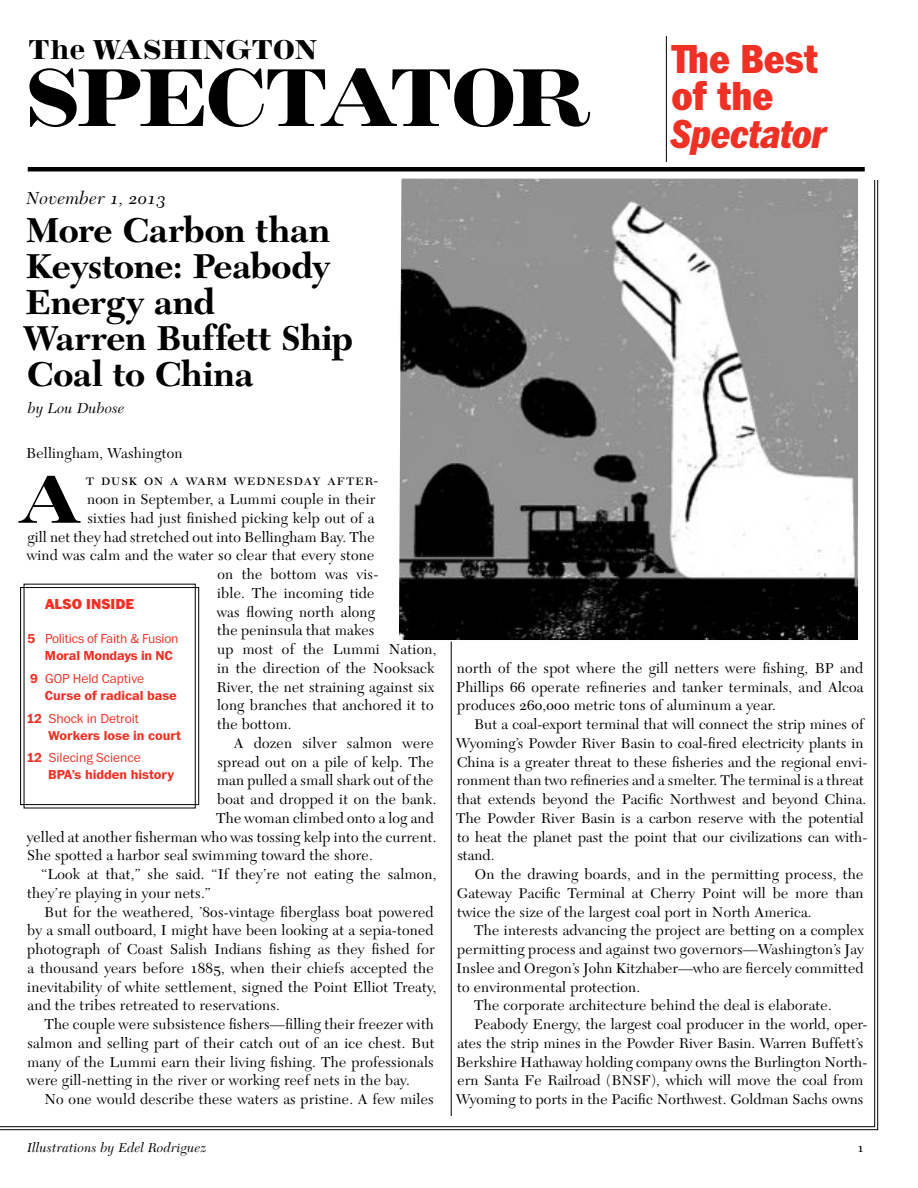
<style>
.page{position:relative;width:918px;height:1188px;background:#fff}
.page>*{position:absolute;margin:0;border:0;box-sizing:border-box;transform-origin:0 0}
.t1{font:700 81px "Inflex";letter-spacing:-.05em;color:#000}
.t2{font:700 65.85px "Inflex";color:#000}
.t3{font:900 42px/37.5px "Franklin Narrow ITC Pro";color:#ee3124}
.t4{font:italic 900 42px "Franklin Narrow ITC Pro";color:#ee3124}
.t5{font:700 36px/36px "New Caledonia LT Std";letter-spacing:-.015em;color:#000}
.t6{font:700 27px "Inflex";letter-spacing:-.01em;color:#000}
.t7{font:italic 18px "New Caledonia LT Std";letter-spacing:.015em;color:#000}
.t8{font:15px/18.8px "New Caledonia LT Std";letter-spacing:.015em;color:#000;text-align:justify}
.t9{font:15px "New Caledonia LT Std";letter-spacing:.065em;color:#000}
.t10{font:italic 15px "New Caledonia LT Std";letter-spacing:.015em;color:#000}
.t11{font:900 15px "Franklin ITC Pro";color:#ee3124}
.t12{font:14.85px/18.8px "New Caledonia LT Std";letter-spacing:.005em;color:#000}
.t13{font:700 13.5px/16.8px "Franklin ITC Pro";color:#ee3124}
.t14{font:300 13.5px/16.8px "Franklin ITC Pro";letter-spacing:-.01em;color:#ee3124}
.t15{font:italic 13.5px "New Caledonia LT Std";letter-spacing:.015em;color:#000}
.t16{font:13.5px "New Caledonia LT Std";color:#000}
.s1{font-weight:700}
.s2{font-weight:300}
.s3{font-size:15px}
</style>
<div class="page">
<hr style="left:451px;top:344px;width:1px;height:772px;background:#000">
<hr style="left:666px;top:36px;width:1px;height:126px;background:#000">
<hr style="left:28px;top:167px;width:837px;height:4px;background:#000">
<div style="left:20px;top:587px;width:179px;height:218px;border:1px solid #000"></div>
<svg style="left:399px;top:178px;width:459px;height:464px"></svg>
<h3 class="t6" style="left:29px;top:34px;width:290px">The WASHINGTON</h3>
<h1 class="t1" style="left:26px;top:53px;width:568px">SPECTATOR</h1>
<p class="t7" style="left:27px;top:188px;width:140px">November 1, 2013</p>
<h3 class="t3" style="left:672px;top:41px;width:148px">The Best of the</h3>
<h3 class="t4" style="left:672px;top:109px;width:157px">Spectator</h3>
<h3 class="t5" style="left:23px;top:212px;width:331px">More Carbon than<br>Keystone: Peabody<br>Energy and<br>Warren Buffett Ship<br>Coal to China</h3>
<p class="t10" style="left:28px;top:399px;width:98px">by Lou Dubose</p>
<p class="t8" style="left:26px;top:444px;width:158px">Bellingham, Washington</p>
<h2 class="t2" style="left:16px;top:463px;width:68px">A</h2>
<p class="t9" style="left:86px;top:472px;width:294px">t dusk on a warm wednesday after-</p>
<p class="t8" style="left:87px;top:490px;width:290px">noon in September, a Lummi couple in their</p>
<p class="t8" style="left:88px;top:509px;width:288px">sixties had just finished picking kelp out of a</p>
<p class="t8" style="left:27px;top:528px;width:349px">gill net they had stretched out into Bellingham Bay. The</p>
<p class="t8" style="left:27px;top:546px;width:349px">wind was calm and the water so clear that every stone</p>
<p class="t8" style="left:218px;top:565px;width:162px">on the bottom was vis-</p>
<p class="t8" style="left:217px;top:584px;width:159px">ible. The incoming tide</p>
<p class="t8" style="left:217px;top:603px;width:160px">was flowing north along</p>
<p class="t8" style="left:217px;top:621px;width:159px">the peninsula that makes</p>
<p class="t8" style="left:217px;top:640px;width:221px">up most of the Lummi Nation,</p>
<p class="t8" style="left:217px;top:659px;width:219px">in the direction of the Nooksack</p>
<p class="t8" style="left:216px;top:678px;width:219px">River, the net straining against six</p>
<p class="t8" style="left:217px;top:696px;width:218px">long branches that anchored it to</p>
<p class="t8" style="left:217px;top:715px;width:76px">the bottom.</p>
<p class="t8" style="left:234px;top:734px;width:201px">A dozen silver salmon were</p>
<p class="t8" style="left:217px;top:753px;width:218px">spread out on a pile of kelp. The</p>
<p class="t8" style="left:217px;top:771px;width:218px">man pulled a small shark out of the</p>
<p class="t8" style="left:217px;top:790px;width:221px">boat and dropped it on the bank.</p>
<p class="t8" style="left:216px;top:809px;width:219px">The woman climbed onto a log and</p>
<p class="t8" style="left:27px;top:828px;width:411px">yelled at another fisherman who was tossing kelp into the current.</p>
<p class="t8" style="left:27px;top:846px;width:347px">She spotted a harbor seal swimming toward the shore.</p>
<p class="t8" style="left:41px;top:865px;width:397px">“Look at that,” she said. “If they’re not eating the salmon,</p>
<p class="t8" style="left:27px;top:884px;width:185px">they’re playing in your nets.”</p>
<p class="t8" style="left:44px;top:903px;width:391px">But for the weathered, ’80s-vintage fiberglass boat powered</p>
<p class="t8" style="left:27px;top:921px;width:408px">by a small outboard, I might have been looking at a sepia-toned</p>
<p class="t8" style="left:27px;top:940px;width:409px">photograph of Coast Salish Indians fishing as they fished for</p>
<p class="t8" style="left:28px;top:959px;width:408px">a thousand years before 1885, when their chiefs accepted the</p>
<p class="t8" style="left:27px;top:978px;width:411px">inevitability of white settlement, signed the Point Elliot Treaty,</p>
<p class="t8" style="left:28px;top:996px;width:254px">and the tribes retreated to reservations.</p>
<p class="t8" style="left:44px;top:1015px;width:391px">The couple were subsistence fishers—filling their freezer with</p>
<p class="t8" style="left:28px;top:1034px;width:408px">salmon and selling part of their catch out of an ice chest. But</p>
<p class="t8" style="left:27px;top:1053px;width:408px">many of the Lummi earn their living fishing. The professionals</p>
<p class="t8" style="left:27px;top:1071px;width:384px">were gill-netting in the river or working reef nets in the bay.</p>
<p class="t8" style="left:44px;top:1090px;width:391px">No one would describe these waters as pristine. A few miles</p>
<p class="t11" style="left:45px;top:596px;width:91px">ALSO INSIDE</p>
<p class="t14" style="left:45px;top:631px;width:135px;text-indent:-17px"><span class="s1">5</span> Politics of Faith &amp; Fusion<br><span class="s1">Moral Mondays in NC</span></p>
<p class="t13" style="left:45px;top:670px;width:133px;text-indent:-15px">9 <span class="s2">GOP Held Captive<br></span>Curse of radical base</p>
<p class="t13" style="left:48px;top:710px;width:134px;text-indent:-21px">12 <span class="s2">Shock in Detroit<br></span>Workers lose in court</p>
<p class="t13" style="left:48px;top:750px;width:127px;text-indent:-21px">12 <span class="s2">Silecing Science<br></span>BPA’s hidden history</p>
<p class="t15" style="left:27px;top:1140px;width:181px">Illustrations by Edel Rodriguez</p>
<p class="t8" style="left:456px;top:659px;width:409px">north of the spot where the gill netters were fishing, BP and Phillips 66 operate refineries and tanker terminals, and Alcoa produces 260,000 metric tons of aluminum a year.</p>
<p class="t12" style="left:456px;top:715px;width:413px;text-indent:18px">But a coal-export terminal that will connect the strip mines of Wyoming’s Powder River Basin to coal-fired electricity plants in China is a greater threat to these fisheries and the regional envi&shy;ronment than two refineries and a smelter. The terminal is a threat that extends beyond the Pacific Northwest and beyond China.<br>The Powder River Basin is a carbon reserve with the potential to heat the planet past the point that our civilizations can with&shy;stand.</p>
<p class="t12" style="left:457px;top:865px;width:408px;text-align:justify;text-indent:18px">On the drawing boards, and in the permitting process, the Gateway Pacific Terminal at Cherry Point will be more than twice the size of the largest coal port in North America.</p>
<p class="t12" style="left:474px;top:921px;width:391px">The interests advancing the project are betting on a complex</p>
<p class="t12" style="left:457px;top:940px;width:408px">permitting process and against two governors<span class="s3">—</span>Washington’s Jay</p>
<p class="t12" style="left:456px;top:959px;width:409px">Inslee and Oregon’s John Kitzhaber<span class="s3">—</span>who are fiercely committed</p>
<p class="t12" style="left:457px;top:978px;width:185px">to environmental protection.</p>
<p class="t12" style="left:474px;top:996px;width:359px">The corporate architecture behind the deal is elaborate.</p>
<p class="t12" style="left:474px;top:1015px;width:395px">Peabody Energy, the largest coal producer in the world, oper-</p>
<p class="t12" style="left:457px;top:1034px;width:408px">ates the strip mines in the Powder River Basin. Warren Buffett’s</p>
<p class="t12" style="left:456px;top:1053px;width:413px">Berkshire Hathaway holding company owns the Burlington North-</p>
<p class="t12" style="left:457px;top:1071px;width:408px">ern Santa Fe Railroad (BNSF), which will move the coal from</p>
<p class="t12" style="left:456px;top:1090px;width:409px">Wyoming to ports in the Pacific Northwest. Goldman Sachs owns</p>
<p class="t16" style="left:857px;top:1139px;width:8px">1</p>
</div>
